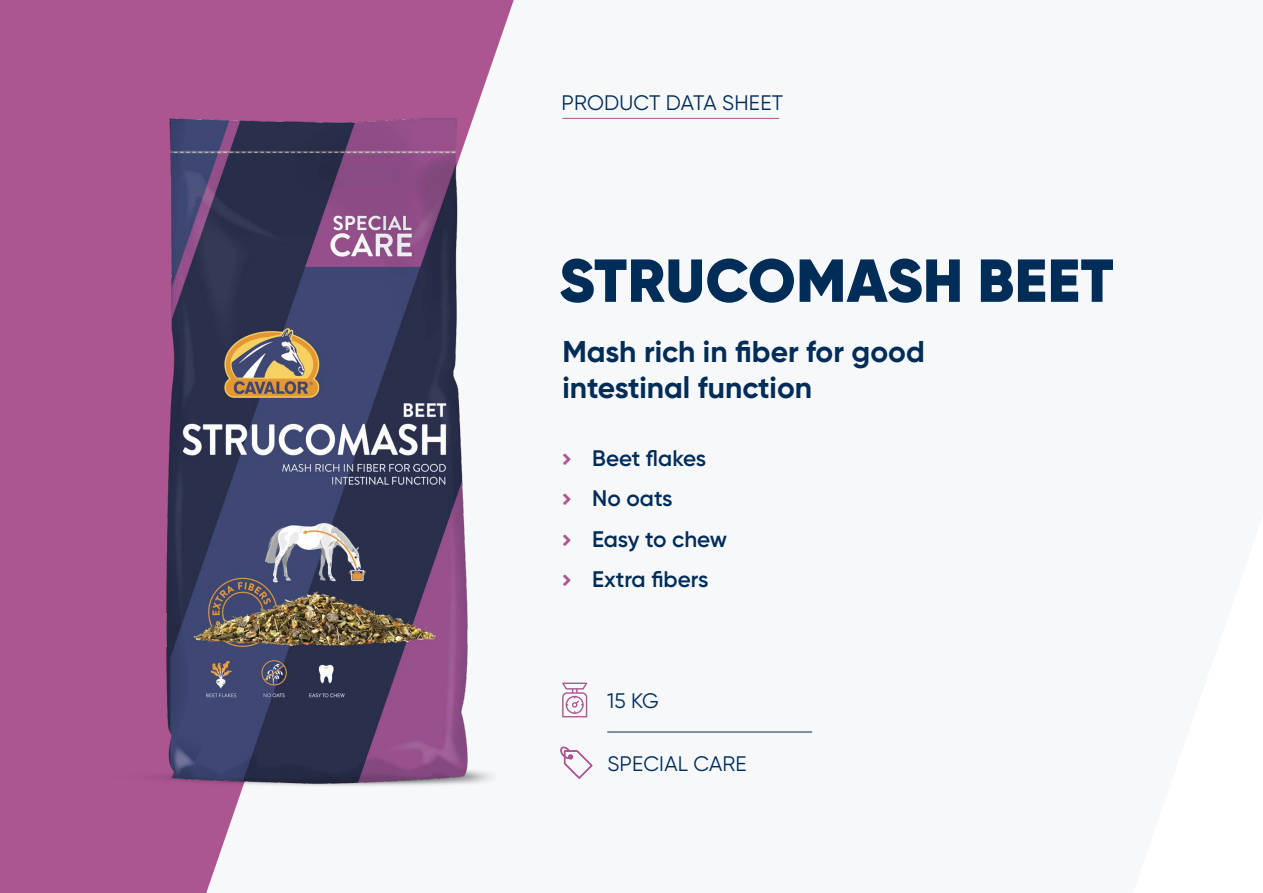
<style>
.page{position:relative;width:1263px;height:893px;background:#fff}
.page>*{position:absolute;margin:0;border:0;box-sizing:border-box;transform-origin:0 0}
.Kop{font:900 60.6px "Gilroy";letter-spacing:.01em;color:#002c58}
.Tussenkop{font:700 30px/36px "Gilroy";color:#002c58}
.Body{font:600 22.5px "Gilroy";letter-spacing:-.005em;color:#002c58}
.Body-2{font:21px "Gilroy";letter-spacing:.01em;color:#002c58}
.s1{color:#ac5691}
</style>
<div class="page">
<div style="left:0;top:0;width:580px;height:893px;background:#ac5691"></div>
<svg style="left:206px;top:0;width:607px;height:893px"></svg>
<svg style="left:562px;top:683px;width:25px;height:34px"></svg>
<svg style="left:559px;top:746px;width:34px;height:8px"></svg>
<hr style="left:607px;top:732px;width:205px;height:1px;background:#002c58">
<img style="left:519px;top:754px;width:145px;height:45px">
<img style="left:158px;top:66px;width:361px;height:769px">
<hr style="left:562px;top:118px;width:217px;height:1px;background:#ac5691">
<svg style="left:563px;top:453px;width:8px;height:12px"></svg>
<svg style="left:563px;top:494px;width:8px;height:11px"></svg>
<svg style="left:563px;top:534px;width:8px;height:12px"></svg>
<svg style="left:563px;top:575px;width:8px;height:11px"></svg>
<p class="Body-2" style="left:561px;top:90px;width:223px">PRODUCT DATA SHEET</p>
<p class="Kop" style="left:559px;top:242px;width:556px">STRUCOMASH BEET</p>
<p class="Tussenkop" style="left:562px;top:333px;width:364px">Mash rich in fiber for good intestinal function</p>
<p class="Body" style="left:562px;top:444px;width:145px"><span class="s1">■●▼</span> Beet flakes</p>
<p class="Body" style="left:562px;top:484px;width:112px"><span class="s1">■●▼</span> No oats</p>
<p class="Body" style="left:562px;top:525px;width:166px"><span class="s1">■●▼</span> Easy to chew</p>
<p class="Body" style="left:562px;top:565px;width:148px"><span class="s1">■●▼</span> Extra fibers</p>
<p class="Body-2" style="left:607px;top:688px;width:53px">15 KG</p>
<p class="Body-2" style="left:607px;top:751px;width:141px">SPECIAL CARE</p>
</div>
